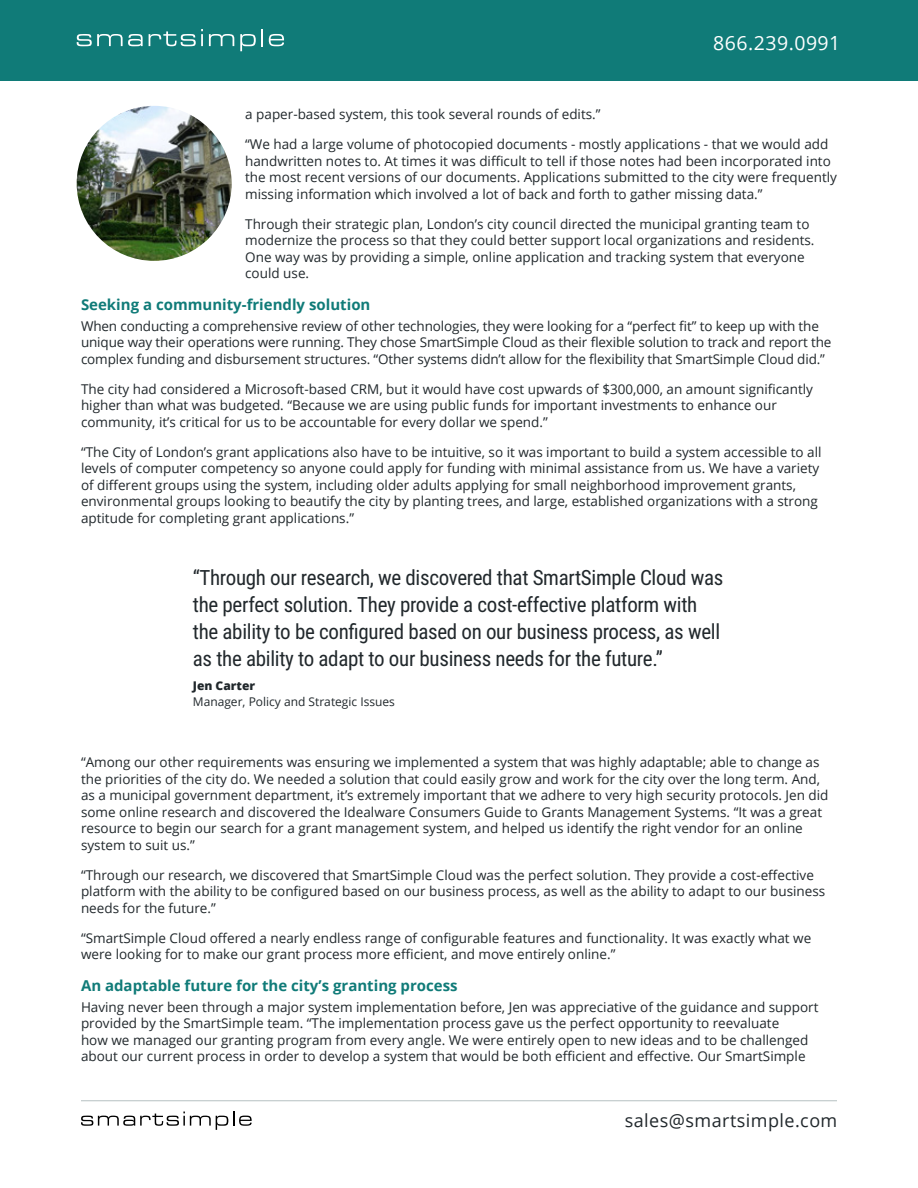
<style>
.page{position:relative;width:918px;height:1188px;background:#fff}
.page>*{position:absolute;margin:0;border:0;box-sizing:border-box;transform-origin:0 0}
.t1{font:21px/27px "Roboto Condensed";letter-spacing:-.015em;color:#21282c}
.t2{font:19.5px "Open Sans";letter-spacing:.025em;color:#fff}
.t3{font:18px "Open Sans";letter-spacing:.025em;color:#21282c}
.t4{font:700 15px "Open Sans";color:#107b78}
.t5{font:13.5px/16.5px "Open Sans";color:#21282c}
.t6{font:12px "Open Sans";color:#21282c}
.t7{font:800 12px "Open Sans";color:#21282c}
</style>
<div class="page">
<div style="left:0;top:0;width:918px;height:81px;background:#107b78"></div>
<hr style="left:81px;top:1100px;width:756px;height:1px;background:#00282c">
<svg style="left:81px;top:1112px;width:171px;height:18px"></svg>
<svg style="left:77px;top:34px;width:66px;height:12px"></svg>
<svg style="left:149px;top:29px;width:54px;height:17px"></svg>
<svg style="left:209px;top:34px;width:25px;height:12px"></svg>
<svg style="left:240px;top:29px;width:23px;height:22px"></svg>
<svg style="left:269px;top:34px;width:15px;height:12px"></svg>
<svg style="left:81px;top:134px;width:13px;height:23px"></svg>
<svg style="left:106px;top:106px;width:60px;height:17px"></svg>
<img style="left:77px;top:106px;width:155px;height:155px;border-radius:78px">
<h2 class="t2" style="left:713px;top:30px;width:129px">866.239.0991</h2>
<p class="t5" style="left:245px;top:106px;width:357px">a paper-based system, this took several rounds of edits.”</p>
<p class="t5" style="left:245px;top:136px;width:593px">“We had a large volume of photocopied documents - mostly applications - that we would add handwritten notes to. At times it was difficult to tell if those notes had been incorporated into the most recent versions of our documents. Applications submitted to the city were frequently missing information which involved a lot of back and forth to gather missing data.”</p>
<p class="t5" style="left:245px;top:215px;width:571px">Through their strategic plan, London’s city council directed the municipal granting team to modernize the process so that they could better support local organizations and residents.<br>One way was by providing a simple, online application and tracking system that everyone could use.</p>
<p class="t4" style="left:81px;top:294px;width:291px">Seeking a community-friendly solution</p>
<p class="t5" style="left:81px;top:317px;width:752px">When conducting a comprehensive review of other technologies, they were looking for a “perfect fit” to keep up with the unique way their operations were running. They chose SmartSimple Cloud as their flexible solution to track and report the complex funding and disbursement structures. “Other systems didn’t allow for the flexibility that SmartSimple Cloud did.”</p>
<p class="t5" style="left:81px;top:380px;width:734px">The city had considered a Microsoft-based CRM, but it would have cost upwards of $300,000, an amount significantly higher than what was budgeted. “Because we are using public funds for important investments to enhance our community, it’s critical for us to be accountable for every dollar we spend.”</p>
<p class="t5" style="left:81px;top:443px;width:742px">“The City of London’s grant applications also have to be intuitive, so it was important to build a system accessible to all levels of computer competency so anyone could apply for funding with minimal assistance from us. We have a variety of different groups using the system, including older adults applying for small neighborhood improvement grants, environmental groups looking to beautify the city by planting trees, and large, established organizations with a strong aptitude for completing grant applications.”</p>
<p class="t1" style="left:193px;top:564px;width:532px">“Through our research, we discovered that SmartSimple Cloud was the perfect solution. They provide a cost-effective platform with the ability to be configured based on our business process, as well as the ability to adapt to our business needs for the future.”</p>
<p class="t7" style="left:193px;top:676px;width:64px">Jen Carter</p>
<p class="t6" style="left:193px;top:694px;width:204px">Manager, Policy and Strategic Issues</p>
<p class="t5" style="left:81px;top:754px;width:749px">“Among our other requirements was ensuring we implemented a system that was highly adaptable; able to change as the priorities of the city do. We needed a solution that could easily grow and work for the city over the long term. And, as a municipal government department, it’s extremely important that we adhere to very high security protocols. Jen did some online research and discovered the Idealware Consumers Guide to Grants Management Systems. “It was a great resource to begin our search for a grant management system, and helped us identify the right vendor for an online system to suit us.”</p>
<p class="t5" style="left:81px;top:866px;width:746px">“Through our research, we discovered that SmartSimple Cloud was the perfect solution. They provide a cost-effective platform with the ability to be configured based on our business process, as well as the ability to adapt to our business needs for the future.”</p>
<p class="t5" style="left:81px;top:929px;width:732px">“SmartSimple Cloud offered a nearly endless range of configurable features and functionality. It was exactly what we were looking for to make our grant process more efficient, and move entirely online.”</p>
<p class="t4" style="left:81px;top:975px;width:378px">An adaptable future for the city’s granting process</p>
<p class="t5" style="left:81px;top:998px;width:739px">Having never been through a major system implementation before, Jen was appreciative of the guidance and support provided by the SmartSimple team. “The implementation process gave us the perfect opportunity to reevaluate<br>how we managed our granting program from every angle. We were entirely open to new ideas and to be challenged about our current process in order to develop a system that would be both efficient and effective. Our SmartSimple</p>
<h3 class="t3" style="left:625px;top:1108px;width:214px">sales@smartsimple.com</h3>
</div>
